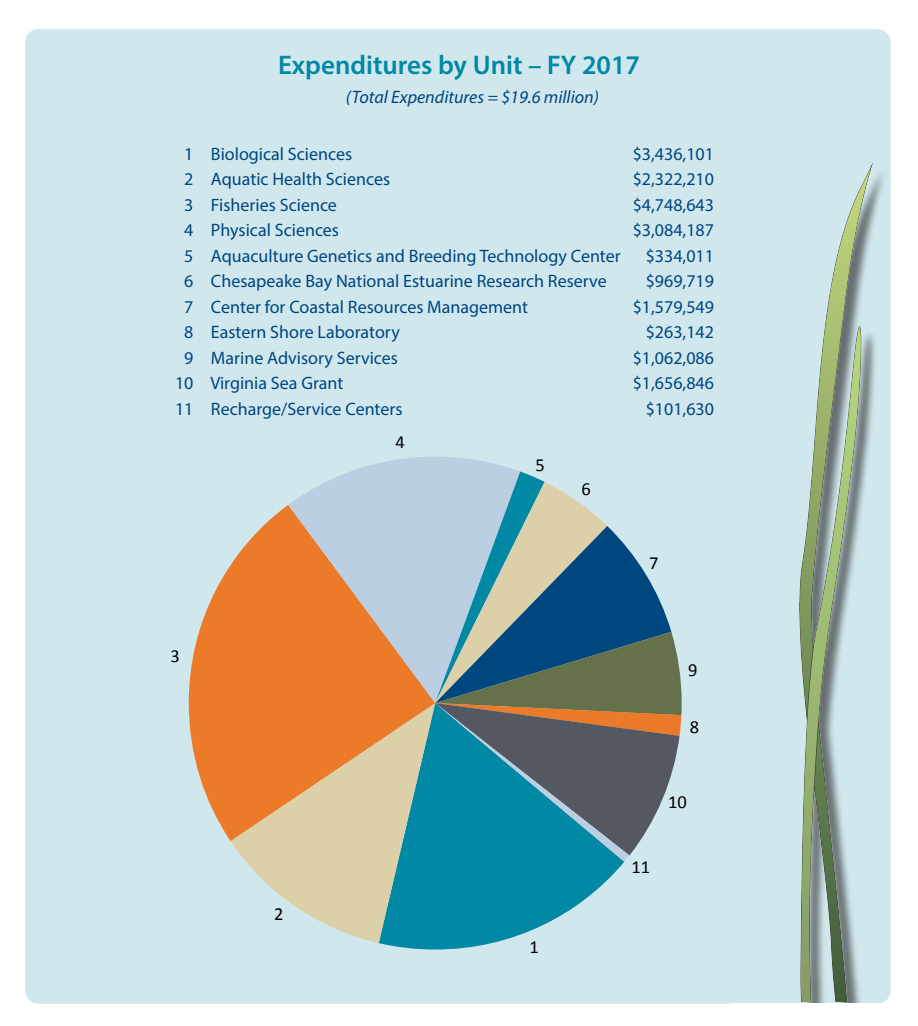
<style>
.page{position:relative;width:918px;height:1026px;background:#fff}
.page>*{position:absolute;margin:0;border:0;box-sizing:border-box;transform-origin:0 0}
.Subhead_1_-_Teal{font:600 27px "Myriad Pro";color:#0088a4}
.t1{font:18.45px "Calibri";color:#000}
.Fed_Agency_list_with{font:18px "Myriad Pro";color:#01457f}
.Body_Text_-_centered{font:italic 18px "Myriad Pro";color:#01457f}
</style>
<div class="page">
<div style="left:801px;top:166px;width:88px;height:852px;background:#d0e8ed"></div>
<img style="left:799px;top:163px;width:74px;height:838px">
<svg style="left:379px;top:861px;width:245px;height:89px;background:#3fa5ba"></svg>
<svg style="left:231px;top:841px;width:204px;height:102px;background:#a8c6b8"></svg>
<svg style="left:189px;top:505px;width:246px;height:336px;background:#d99e65"></svg>
<svg style="left:288px;top:457px;width:232px;height:246px;background:#cfaf9a"></svg>
<svg style="left:435px;top:471px;width:247px;height:390px;background:#668e97"></svg>
<div style="left:732px;top:1003px;width:154px;height:15px;background:#fff"></div>
<p class="Subhead_1_-_Teal" style="left:278px;top:48px;width:363px">Expenditures by Unit – FY 2017</p>
<p class="Body_Text_-_centered" style="left:346px;top:85px;width:255px">(Total Expenditures = $19.6 million)</p>
<p class="Fed_Agency_list_with" style="left:184px;top:143px;width:169px">1 Biological Sciences</p>
<p class="Fed_Agency_list_with" style="left:633px;top:143px;width:83px">$3,436,101</p>
<p class="Fed_Agency_list_with" style="left:184px;top:168px;width:207px">2 Aquatic Health Sciences</p>
<p class="Fed_Agency_list_with" style="left:633px;top:168px;width:83px">$2,322,210</p>
<p class="Fed_Agency_list_with" style="left:184px;top:194px;width:154px">3 Fisheries Science</p>
<p class="Fed_Agency_list_with" style="left:633px;top:194px;width:83px">$4,748,643</p>
<p class="Fed_Agency_list_with" style="left:184px;top:219px;width:156px">4 Physical Sciences</p>
<p class="Fed_Agency_list_with" style="left:633px;top:219px;width:83px">$3,084,187</p>
<p class="Fed_Agency_list_with" style="left:184px;top:245px;width:438px">5 Aquaculture Genetics and Breeding Technology Center</p>
<p class="Fed_Agency_list_with" style="left:646px;top:245px;width:70px">$334,011</p>
<p class="Fed_Agency_list_with" style="left:184px;top:270px;width:424px">6 Chesapeake Bay National Estuarine Research Reserve</p>
<p class="Fed_Agency_list_with" style="left:646px;top:270px;width:70px">$969,719</p>
<p class="Fed_Agency_list_with" style="left:184px;top:296px;width:345px">7 Center for Coastal Resources Management</p>
<p class="Fed_Agency_list_with" style="left:633px;top:296px;width:83px">$1,579,549</p>
<p class="Fed_Agency_list_with" style="left:184px;top:321px;width:217px">8 Eastern Shore Laboratory</p>
<p class="Fed_Agency_list_with" style="left:646px;top:321px;width:70px">$263,142</p>
<p class="Fed_Agency_list_with" style="left:184px;top:347px;width:215px">9 Marine Advisory Services</p>
<p class="Fed_Agency_list_with" style="left:633px;top:347px;width:83px">$1,062,086</p>
<p class="Fed_Agency_list_with" style="left:175px;top:372px;width:170px">10 Virginia Sea Grant</p>
<p class="Fed_Agency_list_with" style="left:633px;top:372px;width:83px">$1,656,846</p>
<p class="Fed_Agency_list_with" style="left:175px;top:398px;width:229px">11 Recharge/Service Centers</p>
<p class="Fed_Agency_list_with" style="left:646px;top:398px;width:70px">$101,630</p>
<p class="t1" style="left:170px;top:644px;width:11px">3</p>
<p class="t1" style="left:274px;top:902px;width:11px">2</p>
<p class="t1" style="left:396px;top:430px;width:11px">4</p>
<p class="t1" style="left:536px;top:453px;width:11px">5</p>
<p class="t1" style="left:582px;top:477px;width:11px">6</p>
<p class="t1" style="left:530px;top:935px;width:11px">1</p>
<p class="t1" style="left:649px;top:551px;width:11px">7</p>
<p class="t1" style="left:688px;top:659px;width:11px">9</p>
<p class="t1" style="left:690px;top:715px;width:11px">8</p>
<p class="t1" style="left:668px;top:790px;width:20px">10</p>
<p class="t1" style="left:632px;top:855px;width:20px">11</p>
</div>
